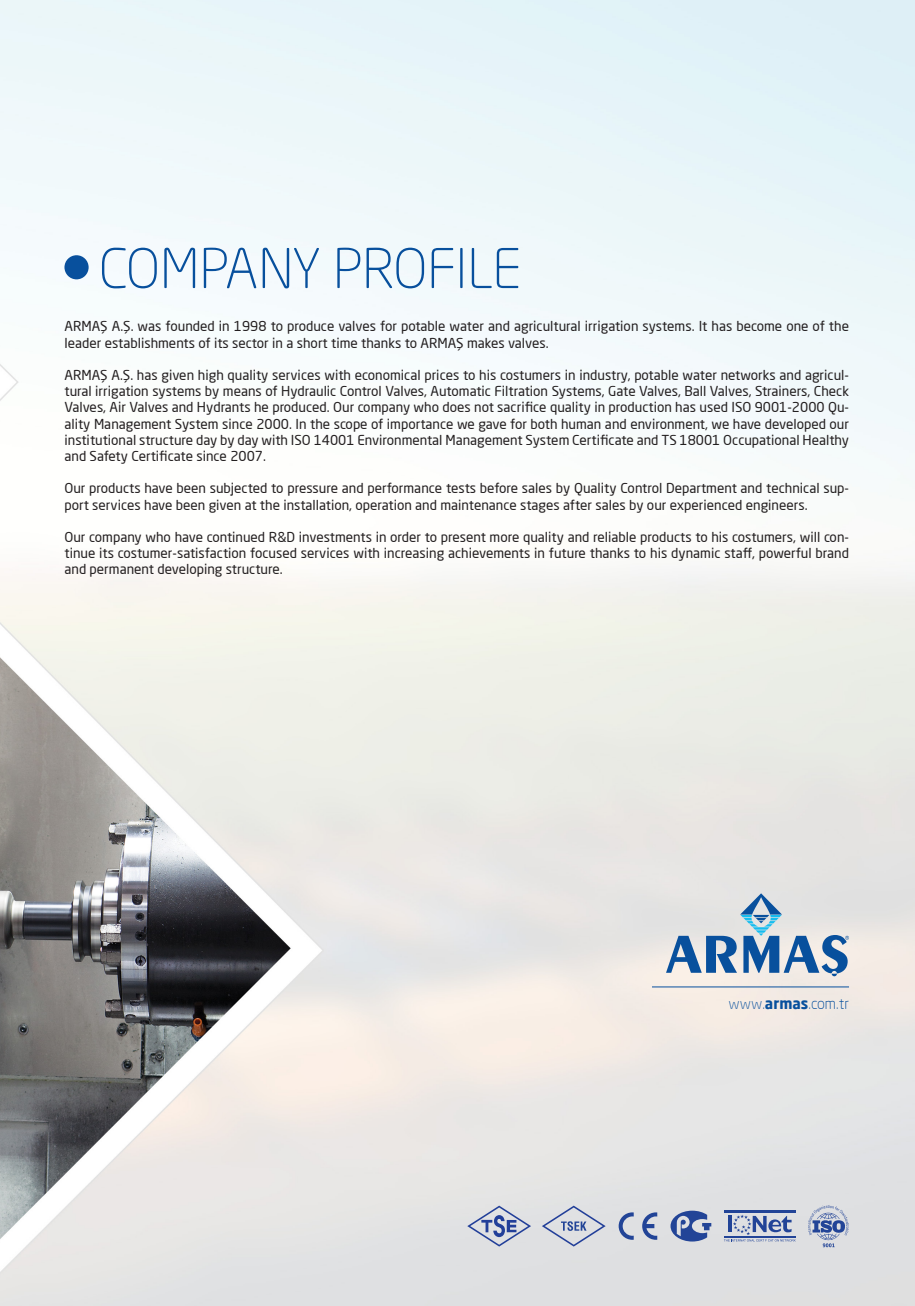
<style>
.page{position:relative;width:915px;height:1306px;background:#fff}
.page>*{position:absolute;margin:0;border:0;box-sizing:border-box;transform-origin:0 0}
.t1{font:300 54px "Neo Sans Pro";color:#08509d}
.t2{font:300 15px "Neo Sans Pro";color:#08509d}
.t3{font:13.5px/16.2px "Neo Sans Pro";color:#231f20}
.s1{font-weight:700}
</style>
<div class="page">
<img style="left:0;top:0;width:914px;height:1305px">
<div style="left:64px;top:255px;width:25px;height:24px;background:#08509d;border-radius:50%"></div>
<svg style="left:665px;top:893px;width:183px;height:83px;background:#adbfd1"></svg>
<hr style="left:651px;top:986px;width:197px;height:1px;background:#08509d">
<svg style="left:467px;top:1205px;width:64px;height:41px;background:#bbc1d4"></svg>
<svg style="left:541px;top:1205px;width:64px;height:41px;background:#c6cbd8"></svg>
<svg style="left:670px;top:1210px;width:41px;height:31px"></svg>
<hr style="left:723px;top:1210px;width:72px;height:3px;background:#224497">
<svg style="left:723px;top:1214px;width:72px;height:27px;background:#a1adc9"></svg>
<svg style="left:808px;top:1204px;width:40px;height:43px;background:#adb6cd"></svg>
<svg style="left:618px;top:1212px;width:15px;height:27px"></svg>
<svg style="left:642px;top:1212px;width:15px;height:27px"></svg>
<h1 class="t1" style="left:99px;top:235px;width:424px">COMPANY PROFILE</h1>
<p class="t3" style="left:64px;top:318px;width:785px">ARMAŞ A.Ş. was founded in 1998 to produce valves for potable water and agricultural irrigation systems. It has become one of the leader establishments of its sector in a short time thanks to ARMAŞ makes valves.</p>
<p class="t3" style="left:64px;top:367px;width:785px;text-align:justify">ARMAŞ A.Ş. has given high quality services with economical prices to his costumers in industry, potable water networks and agricul&shy;tural irrigation systems by means of Hydraulic Control Valves, Automatic Filtration Systems, Gate Valves, Ball Valves, Strainers, Check Valves, Air Valves and Hydrants he produced. Our company who does not sacrifice quality in production has used ISO 9001-2000 Qu&shy;ality Management System since 2000. In the scope of importance we gave for both human and environment, we have developed our institutional structure day by day with ISO 14001 Environmental Management System Certificate and TS 18001 Occupational Healthy and Safety Certificate since 2007.</p>
<p class="t3" style="left:64px;top:480px;width:785px">Our products have been subjected to pressure and performance tests before sales by Quality Control Department and technical sup&shy;port services have been given at the installation, operation and maintenance stages after sales by our experienced engineers.</p>
<p class="t3" style="left:64px;top:529px;width:785px;text-align:justify">Our company who have continued R&amp;D investments in order to present more quality and reliable products to his costumers, will con&shy;tinue its costumer-satisfaction focused services with increasing achievements in future thanks to his dynamic staff, powerful brand and permanent developing structure.</p>
<p class="t2" style="left:728px;top:994px;width:122px">www.<span class="s1">armas</span>.com.tr</p>
</div>
